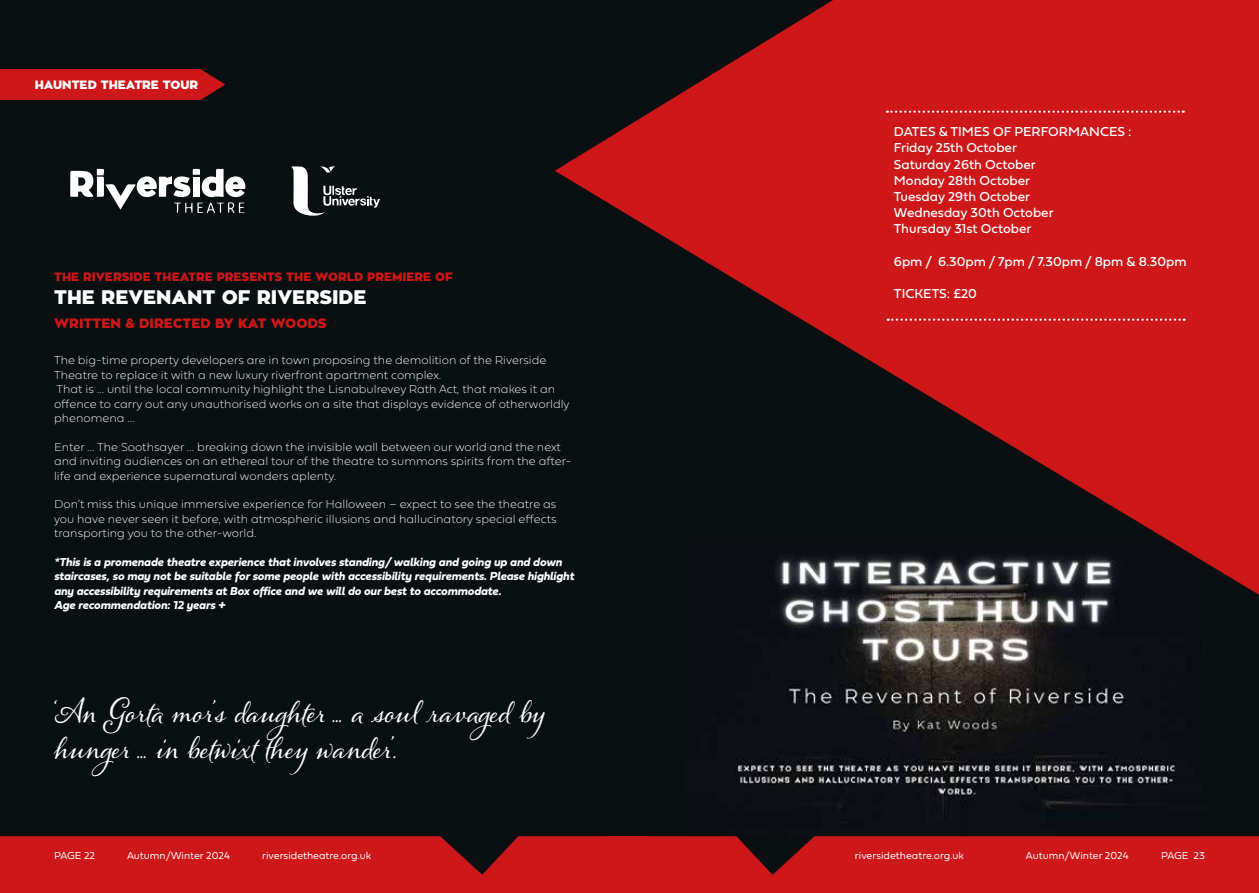
<style>
.page{position:relative;width:1259px;height:893px;background:#0a0f12}
.page>*{position:absolute;margin:0;border:0;box-sizing:border-box;transform-origin:0 0}
.t1{font:30px/36px "Alana";color:#fff}
.t2{font:900 19.5px "Zona Pro";color:#fff}
.t3{font:13.5px/16.2px "Fieldwork Geo Regular";color:#fff}
.t4{font:900 13.5px "Zona Pro";color:#cd1719}
.t5{font:12px/14.4px "Fieldwork Geo Hair";color:#fff}
.t6{font:italic 700 12px/14.4px "Fieldwork";color:#fff}
.t7{font:900 12px "Zona Pro";color:#cd1719}
.t8{font:900 12px "Zona Pro";color:#fff}
.t9{font:10.5px "Fieldwork Geo Light";color:#fff}
</style>
<div class="page">
<img style="left:735px;top:607px;width:441px;height:212px">
<svg style="left:555px;top:0;width:704px;height:607px"></svg>
<div style="left:0;top:836px;width:1259px;height:57px;background:#cd1719"></div>
<svg style="left:887px;top:111px;width:296px;height:2px"></svg>
<svg style="left:887px;top:319px;width:297px;height:2px"></svg>
<svg style="left:70px;top:169px;width:175px;height:44px"></svg>
<svg style="left:291px;top:166px;width:89px;height:50px"></svg>
<svg style="left:200px;top:69px;width:25px;height:31px"></svg>
<div style="left:0;top:69px;width:200px;height:31px;background:#cd1719"></div>
<p class="t8" style="left:35px;top:77px;width:165px">HAUNTED THEATRE TOUR</p>
<p class="t7" style="left:54px;top:269px;width:400px">THE RIVERSIDE THEATRE PRESENTS THE WORLD PREMIERE OF</p>
<h2 class="t2" style="left:54px;top:284px;width:314px">THE REVENANT OF RIVERSIDE</h2>
<p class="t4" style="left:54px;top:314px;width:274px">WRITTEN &amp; DIRECTED BY KAT WOODS</p>
<p class="t5" style="left:54px;top:352px;width:517px">The big-time property developers are in town proposing the demolition of the Riverside Theatre to replace it with a new luxury riverfront apartment complex.<br>That is … until the local community highlight the Lisnabulrevey Rath Act, that makes it an offence to carry out any unauthorised works on a site that displays evidence of otherworldly phenomena …</p>
<p class="t5" style="left:54px;top:439px;width:519px">Enter … The Soothsayer … breaking down the invisible wall between our world and the next and inviting audiences on an ethereal tour of the theatre to summons spirits from the after&shy;life and experience supernatural wonders aplenty.</p>
<p class="t5" style="left:54px;top:496px;width:504px;text-align:justify">Don’t miss this unique immersive experience for Halloween – expect to see the theatre as you have never seen it before, with atmospheric illusions and hallucinatory special effects transporting you to the other-world.</p>
<p class="t6" style="left:54px;top:554px;width:521px">*This is a promenade theatre experience that involves standing/ walking and going up and down staircases, so may not be suitable for some people with accessibility requirements. Please highlight any accessibility requirements at Box office and we will do our best to accommodate.<br>Age recommendation: 12 years +</p>
<h1 class="t1" style="left:54px;top:694px;width:492px">‘An Gorta mor’s daughter … a soul ravaged by hunger … in betwixt they wander’.</h1>
<p class="t3" style="left:894px;top:123px;width:239px">DATES &amp; TIMES OF PERFORMANCES :<br>Friday 25th October<br>Saturday 26th October<br>Monday 28th October<br>Tuesday 29th October<br>Wednesday 30th October<br>Thursday 31st October</p>
<p class="t3" style="left:894px;top:253px;width:294px">6pm / 6.30pm / 7pm / 7.30pm / 8pm &amp; 8.30pm</p>
<p class="t3" style="left:894px;top:285px;width:84px">TICKETS: £20</p>
<p class="t9" style="left:54px;top:847px;width:43px">PAGE 22</p>
<p class="t9" style="left:127px;top:847px;width:104px">Autumn/Winter 2024</p>
<p class="t9" style="left:262px;top:847px;width:110px">riversidetheatre.org.uk</p>
<p class="t9" style="left:855px;top:847px;width:110px">riversidetheatre.org.uk</p>
<p class="t9" style="left:1026px;top:847px;width:104px">Autumn/Winter 2024</p>
<p class="t9" style="left:1161px;top:847px;width:45px">PAGE 23</p>
</div>
